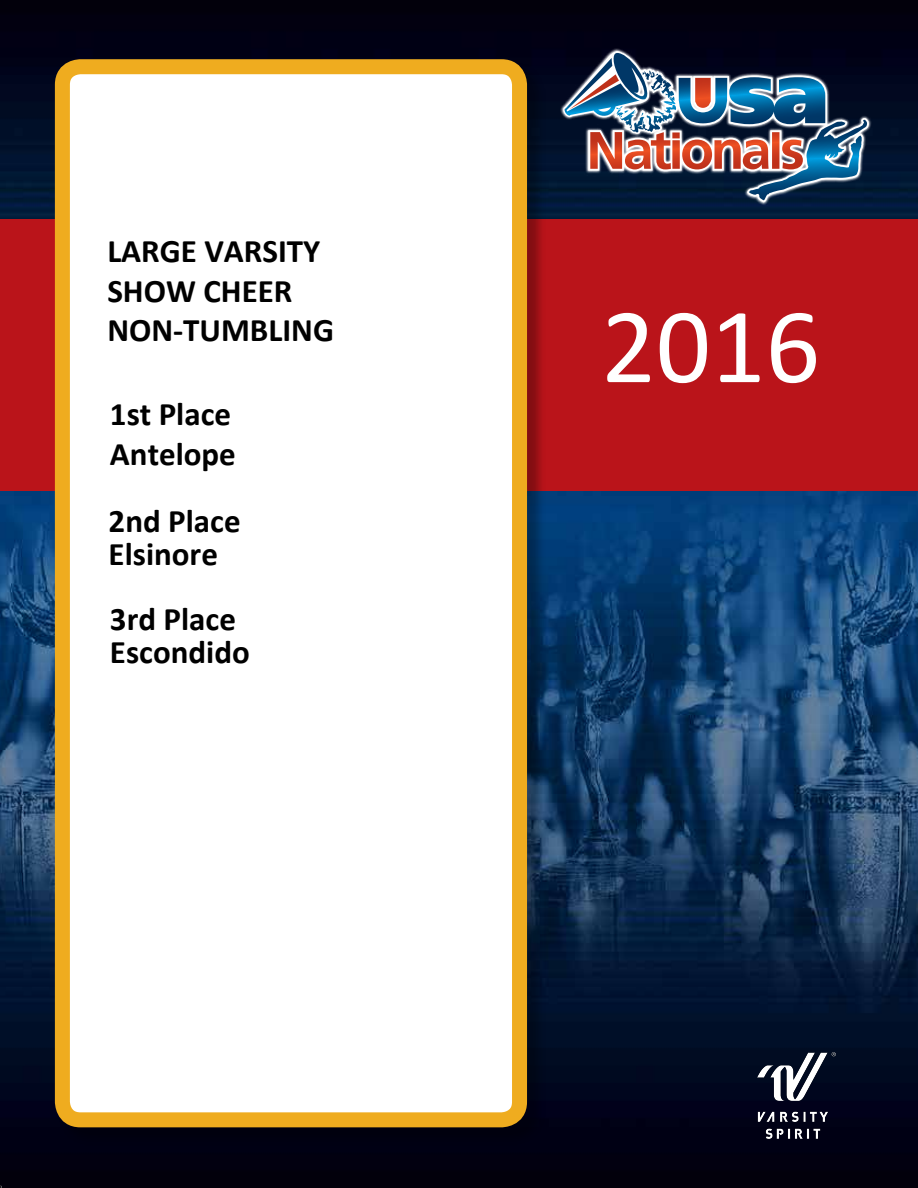
<style>
.page{position:relative;width:918px;height:1188px;background:#fff}
.page>*{position:absolute;margin:0;border:0;box-sizing:border-box;transform-origin:0 0}
.t1{font:108px "Calibri";color:#fff}
.t2{font:700 33px/39.6px "Calibri";color:#000}
.t3{font:700 33px "Calibri";color:#000}
.s1{font-style:inherit}
</style>
<div class="page">
<img style="left:0;top:0;width:918px;height:1188px">
<div style="left:0;top:219px;width:918px;height:272px;background:#ba141a"></div>
<div style="left:57px;top:61px;width:489px;height:1085px;background:#000;opacity:.3"></div>
<div style="left:62px;top:67px;width:458px;height:1053px;background:#fff;border-radius:18px"></div>
<div style="left:55px;top:59px;width:472px;height:1068px;border:15px solid #efac1f;border-radius:18px"></div>
<svg style="left:560px;top:48px;width:312px;height:157px;background:#030f2a"></svg>
<svg style="left:563px;top:51px;width:306px;height:151px;background:#0a172e"></svg>
<svg style="left:564px;top:53px;width:300px;height:147px;background:#4b566a"></svg>
<img style="left:758px;top:1053px;width:77px;height:86px">
<p class="t2" style="left:107px;top:230px;width:228px"><span class="s1">LARGE</span> VARSITY<br>SHOW CHEER<br>NON-TUMBLING</p>
<p class="t2" style="left:110px;top:393px;width:123px">1st Place</p>
<p class="t3" style="left:110px;top:433px;width:127px">Antelope</p>
<p class="t2" style="left:109px;top:500px;width:134px">2nd Place</p>
<p class="t3" style="left:109px;top:533px;width:111px">Elsinore</p>
<p class="t2" style="left:110px;top:598px;width:127px">3rd Place</p>
<p class="t3" style="left:110px;top:631px;width:141px">Escondido</p>
<h1 class="t1" style="left:601px;top:271px;width:221px">2016</h1>
</div>
